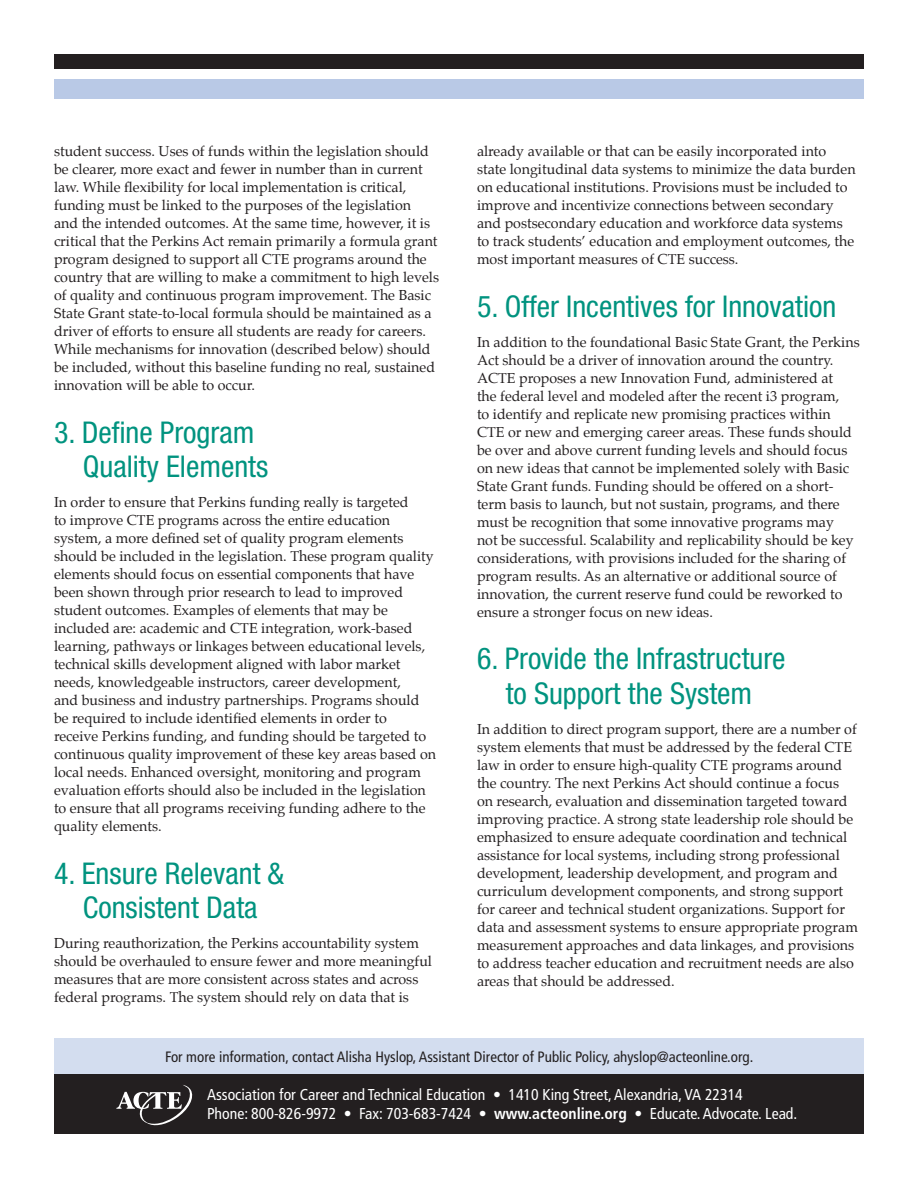
<style>
.page{position:relative;width:918px;height:1188px;background:#fff}
.page>*{position:absolute;margin:0;border:0;box-sizing:border-box;transform-origin:0 0}
.t1{font:condensed 30px "Helvetica Neue";color:#00937f}
.t2{font:condensed 15.75px "Frutiger";color:#fff}
.t3{font:condensed 15px "Frutiger";color:#231f20}
.t4{font:14.25px/18px "Palatino";color:#231f20}
.s1{font-weight:700}
</style>
<div class="page">
<div style="left:54px;top:1039px;width:810px;height:59px;background:#d3ddef"></div>
<div style="left:54px;top:1075px;width:810px;height:59px;background:#231f20"></div>
<svg style="left:116px;top:1085px;width:76px;height:40px"></svg>
<div style="left:54px;top:54px;width:810px;height:45px;background:#b9c9e6"></div>
<div style="left:54px;top:54px;width:810px;height:15px;background:#231f20"></div>
<div style="left:54px;top:69px;width:810px;height:10px;background:#fff"></div>
<p class="t4" style="left:54px;top:143px;width:387px">student success. Uses of funds within the legislation should be clearer, more exact and fewer in number than in current law. While flexibility for local implementation is critical, funding must be linked to the purposes of the legislation<br>and the intended outcomes. At the same time, however, it is critical that the Perkins Act remain primarily a formula grant program designed to support all CTE programs around the country that are willing to make a commitment to high levels of quality and continuous program improvement. The Basic State Grant state-to-local formula should be maintained as a driver of efforts to ensure all students are ready for careers.<br>While mechanisms for innovation (described below) should be included, without this baseline funding no real, sustained innovation will be able to occur.</p>
<p class="t1" style="left:54px;top:415px;width:202px">3. Define Program</p>
<p class="t1" style="left:83px;top:450px;width:187px">Quality Elements</p>
<p class="t4" style="left:54px;top:494px;width:384px">In order to ensure that Perkins funding really is targeted<br>to improve CTE programs across the entire education system, a more defined set of quality program elements should be included in the legislation. These program quality elements should focus on essential components that have been shown through prior research to lead to improved student outcomes. Examples of elements that may be included are: academic and CTE integration, work-based learning, pathways or linkages between educational levels, technical skills development aligned with labor market needs, knowledgeable instructors, career development,<br>and business and industry partnerships. Programs should be required to include identified elements in order to<br>receive Perkins funding, and funding should be targeted to continuous quality improvement of these key areas based on local needs. Enhanced oversight, monitoring and program evaluation efforts should also be included in the legislation to ensure that all programs receiving funding adhere to the quality elements.</p>
<p class="t1" style="left:54px;top:856px;width:232px">4. Ensure Relevant &amp;</p>
<p class="t1" style="left:83px;top:891px;width:176px">Consistent Data</p>
<p class="t4" style="left:54px;top:935px;width:380px">During reauthorization, the Perkins accountability system should be overhauled to ensure fewer and more meaningful measures that are more consistent across states and across federal programs. The system should rely on data that is</p>
<p class="t4" style="left:477px;top:143px;width:380px">already available or that can be easily incorporated into state longitudinal data systems to minimize the data burden on educational institutions. Provisions must be included to improve and incentivize connections between secondary and postsecondary education and workforce data systems to track students’ education and employment outcomes, the most important measures of CTE success.</p>
<p class="t1" style="left:477px;top:289px;width:361px">5. Offer Incentives for Innovation</p>
<p class="t4" style="left:477px;top:333px;width:384px">In addition to the foundational Basic State Grant, the Perkins Act should be a driver of innovation around the country.<br>ACTE proposes a new Innovation Fund, administered at<br>the federal level and modeled after the recent i3 program,<br>to identify and replicate new promising practices within CTE or new and emerging career areas. These funds should be over and above current funding levels and should focus on new ideas that cannot be implemented solely with Basic State Grant funds. Funding should be offered on a short&shy;term basis to launch, but not sustain, programs, and there must be recognition that some innovative programs may<br>not be successful. Scalability and replicability should be key considerations, with provisions included for the sharing of program results. As an alternative or additional source of innovation, the current reserve fund could be reworked to ensure a stronger focus on new ideas.</p>
<p class="t1" style="left:477px;top:642px;width:310px">6. Provide the Infrastructure</p>
<p class="t1" style="left:506px;top:676px;width:248px">to Support the System</p>
<p class="t4" style="left:477px;top:720px;width:382px">In addition to direct program support, there are a number of system elements that must be addressed by the federal CTE law in order to ensure high-quality CTE programs around the country. The next Perkins Act should continue a focus on research, evaluation and dissemination targeted toward improving practice. A strong state leadership role should be emphasized to ensure adequate coordination and technical assistance for local systems, including strong professional development, leadership development, and program and curriculum development components, and strong support for career and technical student organizations. Support for data and assessment systems to ensure appropriate program measurement approaches and data linkages, and provisions to address teacher education and recruitment needs are also areas that should be addressed.</p>
<p class="t3" style="left:165px;top:1048px;width:590px">For more information, contact Alisha Hyslop, Assistant Director of Public Policy, ahyslop@acteonline.org.</p>
<p class="t2" style="left:207px;top:1085px;width:537px">Association for Career and Technical Education • 1410 King Street, Alexandria, VA 22314</p>
<p class="t2" style="left:207px;top:1104px;width:592px">Phone: 800-826-9972 • Fax: 703-683-7424 • <span class="s1">www.acteonline.org</span> • Educate. Advocate. Lead.</p>
</div>
